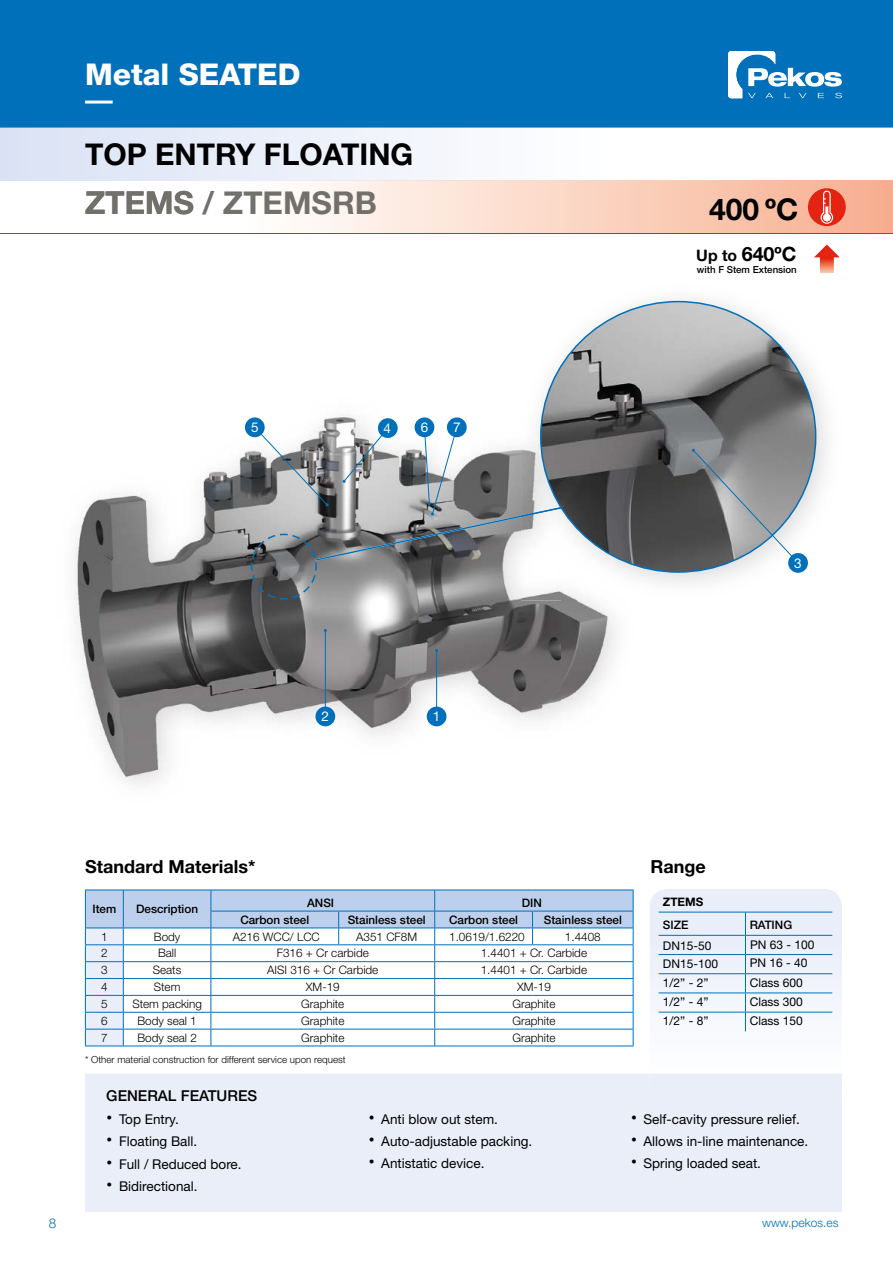
<style>
.page{position:relative;width:893px;height:1263px;background:#fff}
.page>*{position:absolute;margin:0;border:0;box-sizing:border-box;transform-origin:0 0}
.t1{font:700 31.5px "Helvetica Neue LT Std";color:#71706a}
.t2{font:700 30px "Helvetica Neue LT Std";color:#000}
.t3{font:800 30px "Helvetica Neue LT Std";color:#fff}
.t4{font:700 19.8px "Helvetica Neue LT Std";color:#000}
.t5{font:700 18px "Helvetica Neue LT Std";color:#000}
.t6{font:500 15px "Helvetica Neue LT Std";color:#000}
.t7{font:13.5px "Helvetica Neue LT Std";color:#000}
.t8{font:13.5px "Helvetica Neue LT Std";color:#fff}
.t9{font:300 13.5px "Helvetica Neue LT Std";color:#0070ba}
.t10{font:12px "Helvetica Neue LT Std";color:#000}
.t11{font:300 12px "Helvetica Neue LT Std";color:#0070ba}
.t12{font:300 11.7px "Helvetica Neue LT Std";color:#000}
.t13{font:500 11.7px "Helvetica Neue LT Std";color:#000}
.t14{font:700 11.7px "Helvetica Neue LT Std";color:#000}
.t15{font:300 9.75px "Helvetica Neue LT Std";color:#000}
.t16{font:500 9.75px "Helvetica Neue LT Std";color:#000}
.s1{color:#fff}
.s2{font-size:15.75px}
.s3{font-family:"Helvetica";font-size:18px}
</style>
<div class="page">
<div style="left:0;top:0;width:893px;height:128px;background:#0070ba"></div>
<svg style="left:0;top:129px;width:447px;height:51px"></svg>
<svg style="left:0;top:128px;width:447px;height:1px"></svg>
<svg style="left:728px;top:51px;width:114px;height:47px"></svg>
<hr style="left:85px;top:101px;width:28px;height:3px;background:#fff">
<hr style="left:435px;top:889px;width:97px;height:1px;background:#0070ba">
<hr style="left:532px;top:889px;width:101px;height:1px;background:#0070ba">
<hr style="left:211px;top:889px;width:128px;height:1px;background:#0070ba">
<hr style="left:339px;top:889px;width:96px;height:1px;background:#0070ba">
<svg style="left:85px;top:890px;width:549px;height:156px"></svg>
<hr style="left:211px;top:911px;width:128px;height:1px;background:#0070ba">
<hr style="left:339px;top:911px;width:96px;height:1px;background:#0070ba">
<hr style="left:85px;top:889px;width:38px;height:1px;background:#0070ba">
<hr style="left:123px;top:889px;width:88px;height:1px;background:#0070ba">
<img style="left:74px;top:414px;width:488px;height:370px">
<img style="left:562px;top:600px;width:50px;height:112px">
<hr style="left:436px;top:651px;width:1px;height:65px;background:#0070ba">
<div style="left:427px;top:706px;width:19px;height:20px;background:#0070ba;border-radius:50%"></div>
<div style="left:378px;top:418px;width:20px;height:20px;background:#0070ba;border-radius:50%"></div>
<div style="left:245px;top:417px;width:20px;height:20px;background:#0070ba;border-radius:50%"></div>
<hr style="left:325px;top:630px;width:1px;height:86px;background:#0070ba">
<div style="left:315px;top:706px;width:20px;height:20px;background:#0070ba;border-radius:50%"></div>
<div style="left:415px;top:417px;width:19px;height:20px;background:#0070ba;border-radius:50%"></div>
<div style="left:447px;top:417px;width:20px;height:20px;background:#0070ba;border-radius:50%"></div>
<svg style="left:250px;top:426px;width:271px;height:174px"></svg>
<img style="left:636px;top:299px;width:191px;height:284px">
<img style="left:626px;top:572px;width:10px;height:4px">
<img style="left:521px;top:414px;width:62px;height:186px">
<img style="left:521px;top:482px;width:20px;height:35px">
<img style="left:541px;top:302px;width:275px;height:270px">
<svg style="left:305px;top:181px;width:588px;height:52px;background:#fad4c2"></svg>
<hr style="left:0;top:233px;width:867px;height:1px;background:#e42313">
<svg style="left:867px;top:233px;width:26px;height:1px"></svg>
<div style="left:809px;top:189px;width:36px;height:36px;background:#e42313;border-radius:50%"></div>
<div style="left:808px;top:188px;width:38px;height:38px;border:2px solid #e42313;border-radius:50%"></div>
<svg style="left:821px;top:191px;width:12px;height:33px"></svg>
<div style="left:85px;top:1074px;width:757px;height:138px;background:#eaeef9"></div>
<svg style="left:650px;top:889px;width:192px;height:216px"></svg>
<svg style="left:692px;top:449px;width:107px;height:115px;background:#909395"></svg>
<div style="left:788px;top:553px;width:20px;height:20px;background:#0070ba;border-radius:50%"></div>
<svg style="left:814px;top:244px;width:26px;height:29px"></svg>
<h2 class="t3" style="left:85px;top:57px;width:217px">Metal SEATED</h2>
<h2 class="t2" style="left:85px;top:136px;width:330px">TOP ENTRY FLOATING</h2>
<h1 class="t1" style="left:85px;top:183px;width:293px"><span class="s1">ZTEMS</span> / ZTEMSRB</h1>
<h2 class="t2" style="left:709px;top:191px;width:91px">400 ºC</h2>
<h3 class="t4" style="left:696px;top:242px;width:102px"><span class="s2">Up to</span> 640ºC</h3>
<p class="t16" style="left:697px;top:264px;width:101px">with F Stem Extension</p>
<p class="t8" style="left:251px;top:419px;width:9px">5</p>
<p class="t8" style="left:383px;top:420px;width:9px">4</p>
<p class="t8" style="left:421px;top:419px;width:9px">6</p>
<p class="t8" style="left:453px;top:419px;width:9px">7</p>
<p class="t8" style="left:794px;top:555px;width:9px">3</p>
<p class="t8" style="left:322px;top:708px;width:9px">2</p>
<p class="t8" style="left:433px;top:708px;width:9px">1</p>
<h3 class="t5" style="left:85px;top:855px;width:172px">Standard Materials*</h3>
<p class="t13" style="left:92px;top:902px;width:25px">Item</p>
<p class="t13" style="left:136px;top:902px;width:63px">Description</p>
<p class="t13" style="left:307px;top:896px;width:29px">ANSI</p>
<p class="t13" style="left:522px;top:896px;width:22px">DIN</p>
<p class="t13" style="left:240px;top:912px;width:70px">Carbon steel</p>
<p class="t13" style="left:348px;top:912px;width:80px">Stainless steel</p>
<p class="t13" style="left:449px;top:912px;width:70px">Carbon steel</p>
<p class="t13" style="left:544px;top:912px;width:80px">Stainless steel</p>
<p class="t12" style="left:101px;top:929px;width:8px">1</p>
<p class="t12" style="left:154px;top:929px;width:28px">Body</p>
<p class="t12" style="left:233px;top:929px;width:89px">A216 WCC/ LCC</p>
<p class="t12" style="left:356px;top:929px;width:62px">A351 CF8M</p>
<p class="t12" style="left:449px;top:929px;width:77px">1.0619/1.6220</p>
<p class="t12" style="left:565px;top:929px;width:37px">1.4408</p>
<p class="t12" style="left:101px;top:946px;width:8px">2</p>
<p class="t12" style="left:158px;top:946px;width:20px">Ball</p>
<p class="t12" style="left:277px;top:946px;width:93px">F316 + Cr carbide</p>
<p class="t12" style="left:481px;top:946px;width:108px">1.4401 + Cr. Carbide</p>
<p class="t12" style="left:101px;top:963px;width:8px">3</p>
<p class="t12" style="left:153px;top:963px;width:30px">Seats</p>
<p class="t12" style="left:267px;top:963px;width:113px">AISI 316 + Cr Carbide</p>
<p class="t12" style="left:481px;top:963px;width:108px">1.4401 + Cr. Carbide</p>
<p class="t12" style="left:101px;top:980px;width:8px">4</p>
<p class="t12" style="left:154px;top:980px;width:28px">Stem</p>
<p class="t12" style="left:306px;top:980px;width:35px">XM-19</p>
<p class="t12" style="left:517px;top:980px;width:35px">XM-19</p>
<p class="t12" style="left:101px;top:997px;width:8px">5</p>
<p class="t12" style="left:132px;top:997px;width:71px">Stem packing</p>
<p class="t12" style="left:301px;top:997px;width:45px">Graphite</p>
<p class="t12" style="left:512px;top:997px;width:45px">Graphite</p>
<p class="t12" style="left:101px;top:1013px;width:8px">6</p>
<p class="t12" style="left:137px;top:1013px;width:61px">Body seal 1</p>
<p class="t12" style="left:301px;top:1013px;width:45px">Graphite</p>
<p class="t12" style="left:512px;top:1013px;width:45px">Graphite</p>
<p class="t12" style="left:101px;top:1030px;width:8px">7</p>
<p class="t12" style="left:137px;top:1030px;width:61px">Body seal 2</p>
<p class="t12" style="left:301px;top:1030px;width:45px">Graphite</p>
<p class="t12" style="left:512px;top:1030px;width:45px">Graphite</p>
<p class="t15" style="left:85px;top:1054px;width:262px">* Other material construction for different service upon request</p>
<p class="t6" style="left:106px;top:1087px;width:152px">GENERAL FEATURES</p>
<p class="t7" style="left:106px;top:1111px;width:74px"><span class="s3">•</span> Top Entry.</p>
<p class="t7" style="left:106px;top:1133px;width:93px"><span class="s3">•</span> Floating Ball.</p>
<p class="t7" style="left:106px;top:1156px;width:137px"><span class="s3">•</span> Full / Reduced bore.</p>
<p class="t7" style="left:106px;top:1178px;width:93px"><span class="s3">•</span> Bidirectional.</p>
<p class="t7" style="left:369px;top:1111px;width:131px"><span class="s3">•</span> Anti blow out stem.</p>
<p class="t7" style="left:369px;top:1133px;width:165px"><span class="s3">•</span> Auto-adjustable packing.</p>
<p class="t7" style="left:369px;top:1155px;width:118px"><span class="s3">•</span> Antistatic device.</p>
<h3 class="t5" style="left:650px;top:855px;width:57px">Range</h3>
<p class="t14" style="left:663px;top:894px;width:42px">ZTEMS</p>
<p class="t13" style="left:663px;top:918px;width:27px">SIZE</p>
<p class="t13" style="left:750px;top:918px;width:44px">RATING</p>
<p class="t10" style="left:663px;top:956px;width:57px">DN15-100</p>
<p class="t10" style="left:750px;top:956px;width:59px">PN 16 - 40</p>
<p class="t10" style="left:663px;top:938px;width:50px">DN15-50</p>
<p class="t10" style="left:750px;top:938px;width:66px">PN 63 - 100</p>
<p class="t10" style="left:663px;top:975px;width:47px">1/2” - 2”</p>
<p class="t10" style="left:750px;top:975px;width:55px">Class 600</p>
<p class="t10" style="left:663px;top:994px;width:47px">1/2” - 4”</p>
<p class="t10" style="left:750px;top:994px;width:55px">Class 300</p>
<p class="t10" style="left:663px;top:1013px;width:47px">1/2” - 8”</p>
<p class="t10" style="left:750px;top:1013px;width:55px">Class 150</p>
<p class="t7" style="left:631px;top:1111px;width:170px"><span class="s3">•</span> Self-cavity pressure relief.</p>
<p class="t7" style="left:631px;top:1133px;width:179px"><span class="s3">•</span> Allows in-line maintenance.</p>
<p class="t7" style="left:631px;top:1155px;width:132px"><span class="s3">•</span> Spring loaded seat.</p>
<p class="t9" style="left:49px;top:1215px;width:9px">8</p>
<p class="t11" style="left:762px;top:1215px;width:78px">www.pekos.es</p>
</div>
